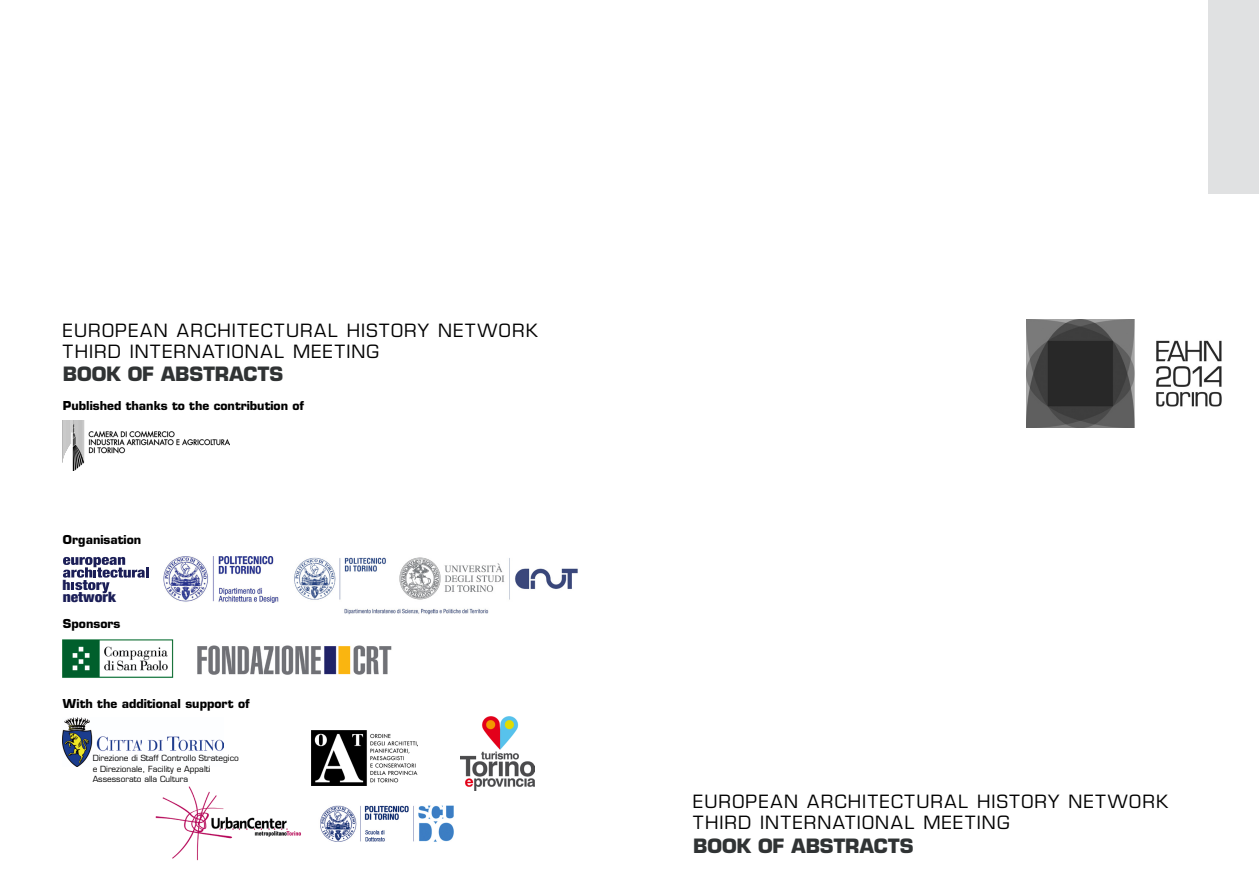
<style>
.page{position:relative;width:1259px;height:893px;background:#fff}
.page>*{position:absolute;margin:0;border:0;box-sizing:border-box;transform-origin:0 0}
.t1{font:700 19.35px "Eurostile LT Std";color:#303334}
.t2{font:17.85px/21.3px "Eurostile LT Std";letter-spacing:.075em;color:#000}
.t3{font:900 condensed 14.1px/12.5px "Helvetica Neue";color:#1b1e57;scale:1.1 1}
.t4{font:700 12px "Eurostile LT Std";color:#000}
.t5{font:8.25px/10.5px "Eurostile LT Std";color:#000}
</style>
<div class="page">
<div style="left:1208px;top:0;width:51px;height:193px;background:#e0e1e2"></div>
<img style="left:1027px;top:319px;width:195px;height:108px">
<img style="left:164px;top:557px;width:115px;height:45px">
<img style="left:63px;top:420px;width:166px;height:51px">
<img style="left:312px;top:731px;width:105px;height:55px">
<img style="left:155px;top:786px;width:146px;height:75px">
<img style="left:320px;top:805px;width:134px;height:37px">
<svg style="left:63px;top:557px;width:86px;height:36px"></svg>
<img style="left:294px;top:557px;width:284px;height:58px">
<img style="left:197px;top:645px;width:195px;height:30px">
<img style="left:63px;top:717px;width:160px;height:49px">
<img style="left:62px;top:639px;width:112px;height:39px">
<img style="left:460px;top:716px;width:74px;height:75px">
<p class="t2" style="left:63px;top:319px;width:476px">EUROPEAN ARCHITECTURAL HISTORY NETWORK<br>THIRD INTERNATIONAL MEETING</p>
<p class="t1" style="left:63px;top:362px;width:222px">BOOK OF ABSTRACTS</p>
<p class="t4" style="left:63px;top:398px;width:243px">Published thanks to the contribution of</p>
<p class="t4" style="left:63px;top:532px;width:80px">Organisation</p>
<p class="t3" style="left:63px;top:578px;width:50px">h network</p>
<p class="t4" style="left:63px;top:616px;width:59px">Sponsors</p>
<p class="t4" style="left:63px;top:696px;width:188px">With the additional support of</p>
<p class="t5" style="left:93px;top:753px;width:148px">Direzione di Staff Controllo Strategico e Direzionale, Facility e Appalti<br>Assessorato alla Cultura</p>
<p class="t2" style="left:693px;top:791px;width:476px">EUROPEAN ARCHITECTURAL HISTORY NETWORK<br>THIRD INTERNATIONAL MEETING</p>
<p class="t1" style="left:693px;top:833px;width:222px">BOOK OF ABSTRACTS</p>
</div>
